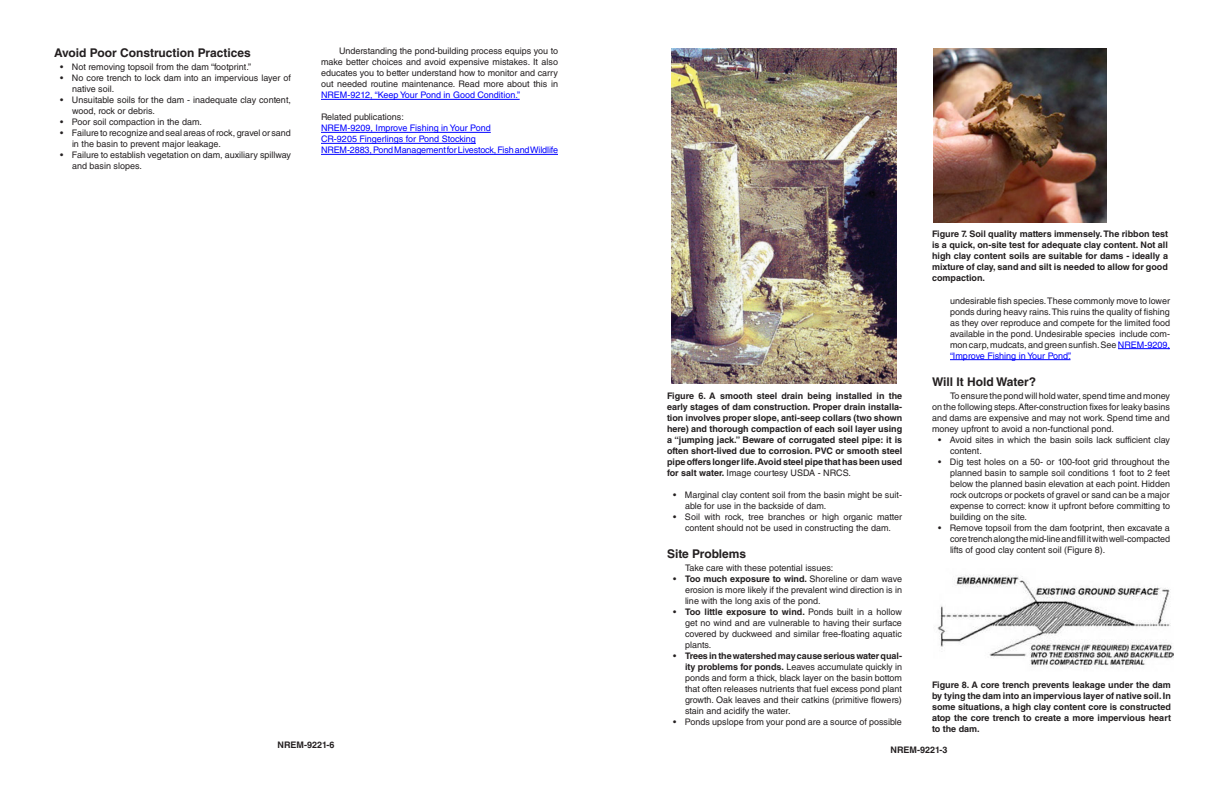
<style>
.page{position:relative;width:1224px;height:792px;background:#fff}
.page>*{position:absolute;margin:0;border:0;box-sizing:border-box;transform-origin:0 0}
.Subhead_1{font:700 12px "Helvetica LT Std";color:#231f20}
.Bulleted_Text{font:9px/11px "Helvetica LT Std";color:#231f20;text-align:justify}
.Body_Text{font:700 9px/11px "Helvetica LT Std";color:#231f20;text-align:justify}
.Body_Text-2{font:9px/11px "Helvetica LT Std";color:#231f20;text-align:justify}
.Body_Text-3{font:9px "Helvetica LT Std";letter-spacing:-.01em;color:#00f}
.s1{color:#00f}
.s2{font-weight:400}
.s3{font-weight:700}
</style>
<div class="page">
<hr style="left:1118px;top:348px;width:52px;height:1px;background:#00f">
<hr style="left:950px;top:359px;width:121px;height:1px;background:#00f">
<img style="left:672px;top:48px;width:225px;height:336px">
<img style="left:933px;top:48px;width:173px;height:174px">
<img style="left:937px;top:575px;width:237px;height:91px">
<hr style="left:321px;top:99px;width:199px;height:1px;background:#00f">
<hr style="left:321px;top:132px;width:170px;height:1px;background:#00f">
<hr style="left:321px;top:143px;width:155px;height:1px;background:#00f">
<hr style="left:321px;top:154px;width:237px;height:1px;background:#00f">
<p class="Subhead_1" style="left:54px;top:45px;width:198px">Avoid Poor Construction Practices</p>
<p class="Bulleted_Text" style="left:60px;top:61px;width:193px">• Not removing topsoil from the dam “footprint.”</p>
<p class="Bulleted_Text" style="left:72px;top:72px;width:221px;text-indent:-12px">• No core trench to lock dam into an impervious layer of native soil.</p>
<p class="Bulleted_Text" style="left:72px;top:94px;width:221px;text-indent:-12px">• Unsuitable soils for the dam - inadequate clay content, wood, rock or debris.</p>
<p class="Bulleted_Text" style="left:60px;top:116px;width:144px">• Poor soil compaction in the dam.</p>
<p class="Bulleted_Text" style="left:72px;top:127px;width:220px;text-indent:-12px">• Failure to recognize and seal areas of rock, gravel or sand in the basin to prevent major leakage.</p>
<p class="Bulleted_Text" style="left:72px;top:149px;width:220px;text-indent:-12px">• Failure to establish vegetation on dam, auxiliary spillway and basin slopes.</p>
<p class="Body_Text-2" style="left:321px;top:46px;width:239px;text-indent:18px">Understanding the pond-building process equips you to make better choices and avoid expensive mistakes. It also educates you to better understand how to monitor and carry out needed routine maintenance. Read more about this in <span class="s1">NREM-9212, “Keep Your Pond in Good Condition.”</span></p>
<p class="Body_Text-2" style="left:321px;top:112px;width:84px">Related publications:</p>
<p class="Body_Text-3" style="left:321px;top:123px;width:171px">NREM-9209, Improve Fishing in Your Pond</p>
<p class="Body_Text-3" style="left:321px;top:134px;width:156px">CR-9205 Fingerlings for Pond Stocking</p>
<p class="Body_Text-3" style="left:321px;top:145px;width:239px">NREM-2883, Pond Management for Livestock, Fish and Wildlife</p>
<p class="Body_Text" style="left:278px;top:740px;width:58px">NREM-9221-6</p>
<p class="Body_Text" style="left:667px;top:390px;width:237px">Figure 6. A smooth steel drain being installed in the early stages of dam construction. Proper drain installa&shy;tion involves proper slope, anti-seep collars (two shown here) and thorough compaction of each soil layer using a “jumping jack.” Beware of corrugated steel pipe: it is often short-lived due to corrosion. PVC or smooth steel pipe offers longer life. Avoid steel pipe that has been used for salt water. <span class="s2">Image courtesy USDA - NRCS.</span></p>
<p class="Bulleted_Text" style="left:685px;top:489px;width:219px;text-indent:-12px">• Marginal clay content soil from the basin might be suit&shy;able for use in the backside of dam.</p>
<p class="Bulleted_Text" style="left:673px;top:511px;width:231px;text-align:center">• Soil with rock, tree branches or high organic matter content should not be used in constructing the dam.</p>
<p class="Subhead_1" style="left:667px;top:546px;width:81px">Site Problems</p>
<p class="Body_Text-2" style="left:685px;top:563px;width:150px">Take care with these potential issues:</p>
<p class="Bulleted_Text" style="left:685px;top:574px;width:219px;text-indent:-12px">• <span class="s3">Too much exposure to wind.</span> Shoreline or dam wave erosion is more likely if the prevalent wind direction is in line with the long axis of the pond.</p>
<p class="Bulleted_Text" style="left:685px;top:607px;width:218px;text-indent:-12px">• <span class="s3">Too little exposure to wind.</span> Ponds built in a hollow get no wind and are vulnerable to having their surface covered by duckweed and similar free-floating aquatic plants.</p>
<p class="Bulleted_Text" style="left:685px;top:651px;width:219px;text-indent:-12px">• <span class="s3">Trees in the watershed may cause serious water qual&shy;ity problems for ponds.</span> Leaves accumulate quickly in ponds and form a thick, black layer on the basin bottom that often releases nutrients that fuel excess pond plant growth. Oak leaves and their catkins (primitive flowers) stain and acidify the water.</p>
<p class="Bulleted_Text" style="left:673px;top:717px;width:230px">• Ponds upslope from your pond are a source of possible</p>
<p class="Body_Text" style="left:932px;top:228px;width:238px">Figure 7. Soil quality matters immensely. The ribbon test is a quick, on-site test for adequate clay content. Not all high clay content soils are suitable for dams - ideally a mixture of clay, sand and silt is needed to allow for good compaction.</p>
<p class="Bulleted_Text" style="left:950px;top:295px;width:222px">undesirable fish species. These commonly move to lower ponds during heavy rains. This ruins the quality of fishing as they over reproduce and compete for the limited food available in the pond. Undesirable species include com&shy;mon carp, mudcats, and green sunfish. See <span class="s1">NREM-9209, “Improve Fishing in Your Pond”.</span></p>
<p class="Subhead_1" style="left:932px;top:374px;width:106px">Will It Hold Water?</p>
<p class="Body_Text-2" style="left:932px;top:390px;width:240px;text-indent:18px">To ensure the pond will hold water, spend time and money on the following steps. After-construction fixes for leaky basins and dams are expensive and may not work. Spend time and money upfront to avoid a non-functional pond.</p>
<p class="Bulleted_Text" style="left:950px;top:434px;width:222px;text-indent:-12px">• Avoid sites in which the basin soils lack sufficient clay content.</p>
<p class="Bulleted_Text" style="left:950px;top:456px;width:222px;text-indent:-12px">• Dig test holes on a 50- or 100-foot grid throughout the planned basin to sample soil conditions 1 foot to 2 feet below the planned basin elevation at each point. Hidden rock outcrops or pockets of gravel or sand can be a major expense to correct: know it upfront before committing to building on the site.</p>
<p class="Bulleted_Text" style="left:950px;top:522px;width:222px;text-indent:-12px">• Remove topsoil from the dam footprint, then excavate a core trench along the mid-line and fill it with well-compacted lifts of good clay content soil (Figure 8).</p>
<p class="Body_Text" style="left:932px;top:679px;width:241px">Figure 8. A core trench prevents leakage under the dam by tying the dam into an impervious layer of native soil. In some situations, a high clay content core is constructed atop the core trench to create a more impervious heart to the dam.</p>
<p class="Body_Text" style="left:891px;top:745px;width:58px">NREM-9221-3</p>
</div>
